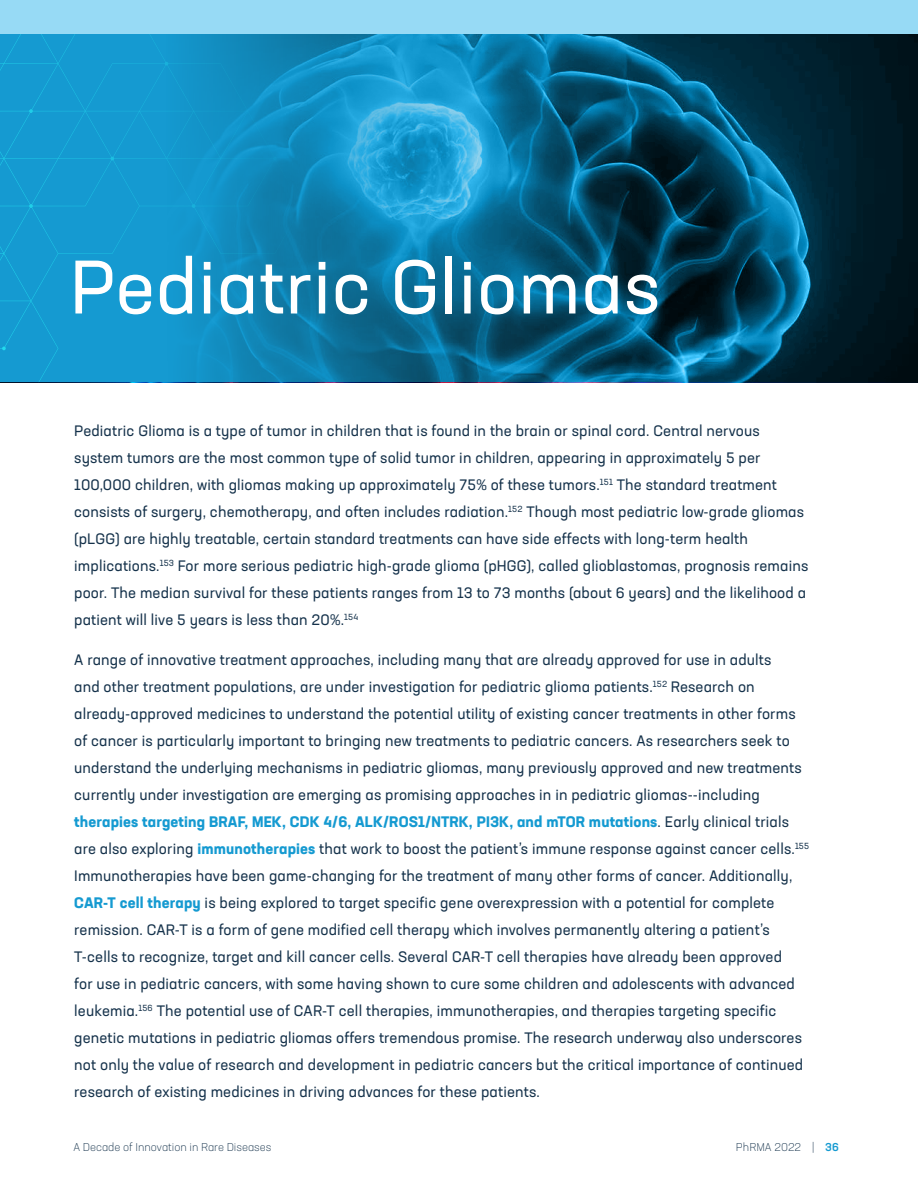
<style>
.page{position:relative;width:918px;height:1188px;background:#fff}
.page>*{position:absolute;margin:0;border:0;box-sizing:border-box;transform-origin:0 0}
.Then_Now_Heading{font:75px "Neusa Next Pro";letter-spacing:.01em;color:#fff}
.Body_Copy{font:15px/27px "Neusa Next Pro";letter-spacing:.01em;color:#15324b}
.t1{font:300 11.25px "Neusa Next Pro";color:#15324b}
.s1{font-weight:700;color:#159ad1}
.s2{font-weight:500;color:#159ad1}
</style>
<div class="page">
<img style="left:655px;top:33px;width:263px;height:349px">
<svg style="left:302px;top:33px;width:353px;height:349px;background:#0d719a"></svg>
<svg style="left:276px;top:33px;width:26px;height:350px;background:#1082b1"></svg>
<svg style="left:0;top:33px;width:276px;height:350px;background:#1496cc"></svg>
<div style="left:0;top:0;width:918px;height:33px;background:#97daf5"></div>
<p class="Then_Now_Heading" style="left:70px;top:240px;width:592px">Pediatric Gliomas</p>
<p class="Body_Copy" style="left:74px;top:417px;width:736px">Pediatric Glioma is a type of tumor in children that is found in the brain or spinal cord. Central nervous system tumors are the most common type of solid tumor in children, appearing in approximately 5 per 100,000 children, with gliomas making up approximately 75% of these tumors.<sup>151</sup> The standard treatment consists of surgery, chemotherapy, and often includes radiation.<sup>152</sup> Though most pediatric low-grade gliomas (pLGG) are highly treatable, certain standard treatments can have side effects with long-term health implications.<sup>153</sup> For more serious pediatric high-grade glioma (pHGG), called glioblastomas, prognosis remains poor. The median survival for these patients ranges from 13 to 73 months (about 6 years) and the likelihood a patient will live 5 years is less than 20%.<sup>154</sup></p>
<p class="Body_Copy" style="left:74px;top:646px;width:736px">A range of innovative treatment approaches, including many that are already approved for use in adults<br>and other treatment populations, are under investigation for pediatric glioma patients.<sup>152</sup> Research on already-approved medicines to understand the potential utility of existing cancer treatments in other forms of cancer is particularly important to bringing new treatments to pediatric cancers. As researchers seek to understand the underlying mechanisms in pediatric gliomas, many previously approved and new treatments currently under investigation are emerging as promising approaches in in pediatric gliomas--including <span class="s1">therapies targeting BRAF, MEK, CDK 4/6, ALK/ROS1/NTRK, PI3K, and mTOR mutations</span>. Early clinical trials are also exploring <span class="s1">immunotherapies</span> that work to boost the patient’s immune response against cancer cells.<sup>155<br></sup>Immunotherapies have been game-changing for the treatment of many other forms of cancer. Additionally, <span class="s1">CAR-T cell therapy</span> is being explored to target specific gene overexpression with a potential for complete remission. CAR-T is a form of gene modified cell therapy which involves permanently altering a patient’s T-cells to recognize, target and kill cancer cells. Several CAR-T cell therapies have already been approved<br>for use in pediatric cancers, with some having shown to cure some children and adolescents with advanced leukemia.<sup>156</sup> The potential use of CAR-T cell therapies, immunotherapies, and therapies targeting specific genetic mutations in pediatric gliomas offers tremendous promise. The research underway also underscores not only the value of research and development in pediatric cancers but the critical importance of continued research of existing medicines in driving advances for these patients.</p>
<p class="t1" style="left:73px;top:1140px;width:200px">A Decade of Innovation in Rare Diseases</p>
<p class="t1" style="left:736px;top:1140px;width:104px">PhRMA 2022 | <span class="s2">36</span></p>
</div>
